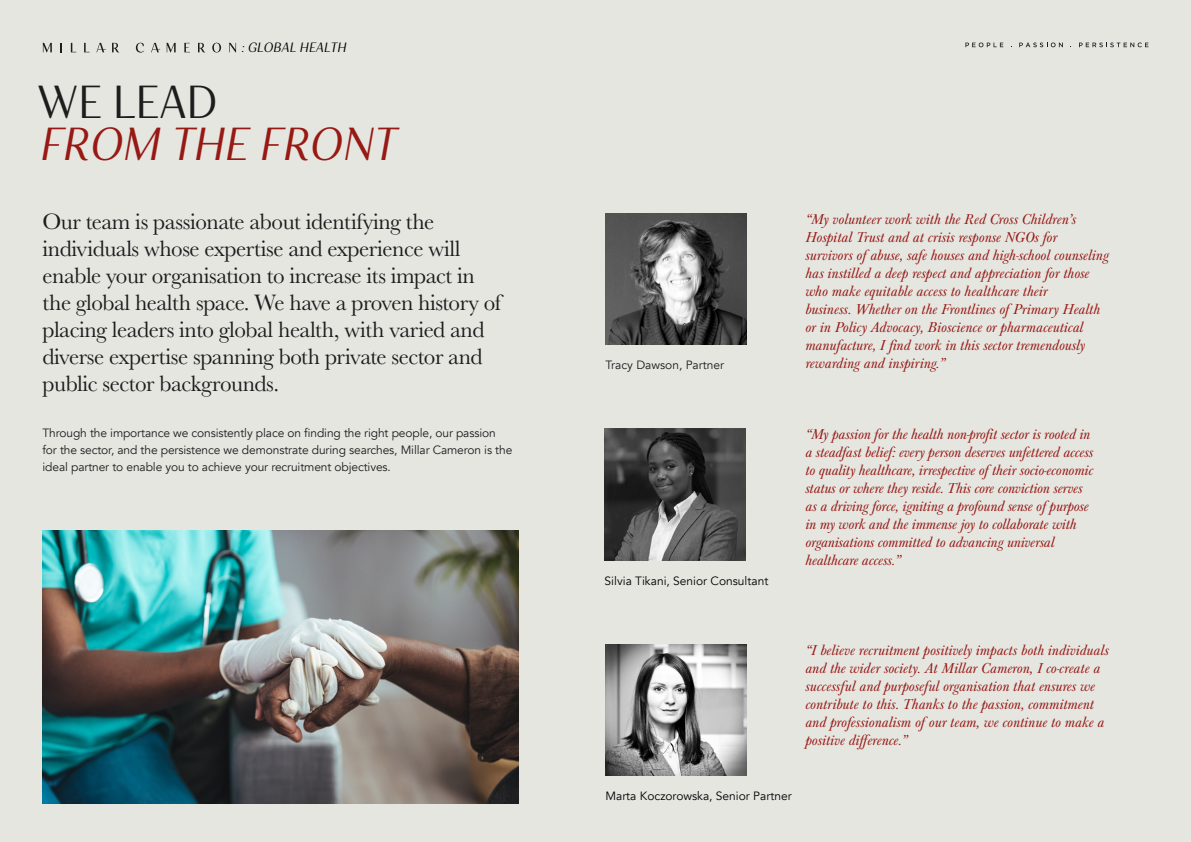
<style>
.page{position:relative;width:1191px;height:842px;background:#e6e6e1}
.page>*{position:absolute;margin:0;border:0;box-sizing:border-box;transform-origin:0 0}
.t1{font:italic 48px "Senlot Nor Boo";color:#971914}
.t2{font:48px "Senlot Nor Boo";letter-spacing:-.01em;color:#1c1d1c}
.t3{font:23px/27px "Baskerville URW";letter-spacing:-.02em;color:#1c1d1c}
.t4{font:italic 15px/18px "Baskerville URW";color:#971914}
.t5{font:italic 14px "Senlot Nor Boo";color:#000}
.t6{font:12px/17px "Avenir";letter-spacing:-.01em;color:#1c1d1c}
.t7{font:12px "Avenir";color:#000}
</style>
<div class="page">
<svg style="left:965px;top:43px;width:38px;height:4px"></svg>
<svg style="left:1019px;top:43px;width:44px;height:4px"></svg>
<svg style="left:1079px;top:43px;width:69px;height:4px"></svg>
<svg style="left:43px;top:43px;width:9px;height:9px"></svg>
<svg style="left:71px;top:43px;width:5px;height:9px"></svg>
<svg style="left:84px;top:43px;width:6px;height:9px"></svg>
<svg style="left:96px;top:43px;width:10px;height:9px"></svg>
<svg style="left:112px;top:43px;width:7px;height:10px"></svg>
<svg style="left:136px;top:43px;width:8px;height:10px"></svg>
<svg style="left:151px;top:43px;width:9px;height:9px"></svg>
<svg style="left:166px;top:43px;width:10px;height:9px"></svg>
<svg style="left:184px;top:43px;width:6px;height:9px"></svg>
<svg style="left:198px;top:43px;width:7px;height:10px"></svg>
<svg style="left:212px;top:43px;width:9px;height:10px"></svg>
<svg style="left:229px;top:43px;width:7px;height:9px"></svg>
<img style="left:604px;top:429px;width:141px;height:131px">
<img style="left:605px;top:213px;width:141px;height:131px">
<img style="left:43px;top:530px;width:476px;height:273px">
<img style="left:605px;top:644px;width:141px;height:132px">
<p class="t5" style="left:241px;top:39px;width:109px">:GLOBAL HEALTH</p>
<h1 class="t2" style="left:38px;top:74px;width:181px">WE LEAD</h1>
<h1 class="t1" style="left:38px;top:116px;width:368px">FROM THE FRONT</h1>
<p class="t3" style="left:43px;top:207px;width:460px">Our team is passionate about identifying the individuals whose expertise and experience will enable your organisation to increase its impact in the global health space. We have a proven history of placing leaders into global health, with varied and diverse expertise spanning both private sector and public sector backgrounds.</p>
<p class="t6" style="left:43px;top:424px;width:471px">Through the importance we consistently place on finding the right people, our passion for the sector, and the persistence we demonstrate during searches, Millar Cameron is the ideal partner to enable you to achieve your recruitment objectives.</p>
<p class="t6" style="left:605px;top:356px;width:120px">Tracy Dawson, Partner</p>
<p class="t7" style="left:604px;top:573px;width:165px">Silvia Tikani, Senior Consultant</p>
<p class="t4" style="left:805px;top:210px;width:305px">“My volunteer work with the Red Cross Children’s Hospital Trust and at crisis response NGOs for<br>survivors of abuse, safe houses and high-school counseling has instilled a deep respect and appreciation for those who make equitable access to healthcare their<br>business. Whether on the Frontlines of Primary Health or in Policy Advocacy, Bioscience or pharmaceutical manufacture, I find work in this sector tremendously rewarding and inspiring.”</p>
<p class="t4" style="left:805px;top:426px;width:289px">“My passion for the health non-profit sector is rooted in a steadfast belief: every person deserves unfettered access to quality healthcare, irrespective of their socio-economic status or where they reside. This core conviction serves as a driving force, igniting a profound sense of purpose in my work and the immense joy to collaborate with organisations committed to advancing universal healthcare access.”</p>
<p class="t4" style="left:805px;top:641px;width:305px">“I believe recruitment positively impacts both individuals and the wider society. At Millar Cameron, I co-create a successful and purposeful organisation that ensures we contribute to this. Thanks to the passion, commitment and professionalism of our team, we continue to make a positive difference.”</p>
<p class="t7" style="left:605px;top:789px;width:188px">Marta Koczorowska, Senior Partner</p>
</div>
